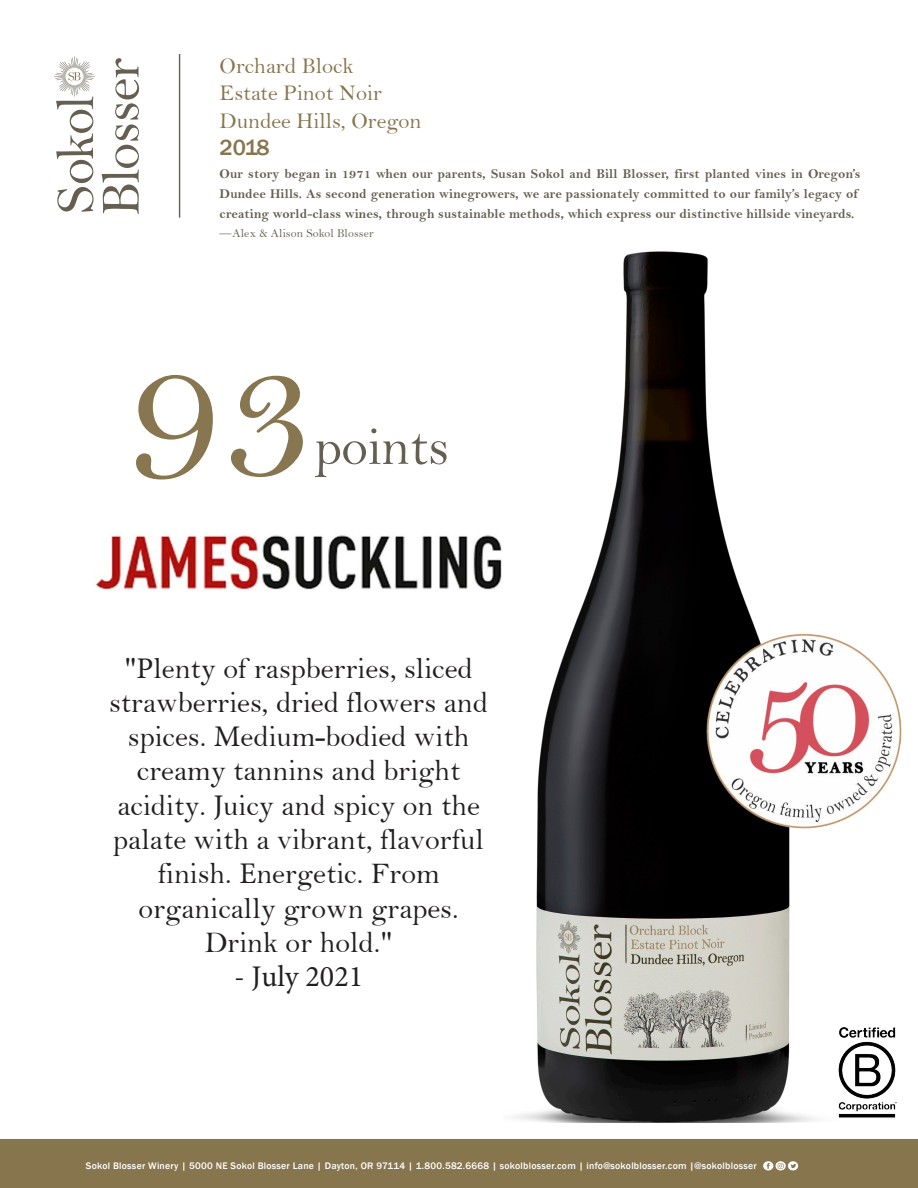
<style>
.page{position:relative;width:918px;height:1188px;background:#fff}
.page>*{position:absolute;margin:0;border:0;box-sizing:border-box;transform-origin:0 0}
.t1{font:187.5px "Bell";color:#87764f}
.t2{font:54px "Bell";letter-spacing:-.005em;color:#645f51}
.t3{font:30px/34.3px "Bell";color:#231f20;text-align:center}
.t4{font:30px "Minion Pro";color:#231f20}
.t5{font:22.5px/27.3px "Bell";color:#87754e}
.t6{font:13.5px/20.1px "Bell MT Bold";letter-spacing:.01em;color:#645f51}
.t7{font:12px "Bell";letter-spacing:.01em;color:#645f51}
.t8{font:500 9.75px "Franklin Gothic";letter-spacing:.025em;color:#fff}
.s1{font-family:"Franklin Gothic";font-weight:500}
.s2{font-family:"Minion Pro"}
</style>
<div class="page">
<img style="left:514px;top:251px;width:302px;height:872px">
<svg style="left:102px;top:58px;width:37px;height:156px"></svg>
<svg style="left:54px;top:56px;width:41px;height:156px"></svg>
<hr style="left:179px;top:54px;width:1px;height:164px;background:#645f51">
<div style="left:0;top:1139px;width:918px;height:49px;background:#87754e"></div>
<svg style="left:788px;top:1161px;width:10px;height:9px"></svg>
<svg style="left:791px;top:1164px;width:5px;height:4px"></svg>
<div style="left:763px;top:1161px;width:10px;height:9px;background:#fff;border-radius:50%"></div>
<svg style="left:767px;top:1163px;width:3px;height:6px"></svg>
<svg style="left:776px;top:1161px;width:10px;height:9px"></svg>
<svg style="left:778px;top:1163px;width:6px;height:6px"></svg>
<img style="left:706px;top:632px;width:196px;height:197px">
<img style="left:838px;top:1027px;width:59px;height:91px">
<img style="left:95px;top:533px;width:407px;height:58px">
<p class="t5" style="left:220px;top:53px;width:203px">Orchard Block<br>Estate Pinot Noir<br>Dundee Hills, Oregon<br><span class="s1">201</span><span class="s1">8</span></p>
<p class="t6" style="left:220px;top:164px;width:642px">Our story began in 1971 when our parents, Susan Sokol and Bill Blosser, first planted vines in Oregon’s<br>Dundee Hills. As second generation winegrowers, we are passionately committed to our family’s legacy of creating world-class wines, through sustainable methods, which express our distinctive hillside vineyards.</p>
<p class="t7" style="left:220px;top:226px;width:156px">—Alex &amp; Alison Sokol Blosser</p>
<h1 class="t1" style="left:128px;top:304px;width:189px">93</h1>
<h2 class="t2" style="left:315px;top:415px;width:136px">points</h2>
<p class="t3" style="left:109px;top:651px;width:381px">"<span class="s2">P</span>lenty of raspberries, sliced strawberries, dried flowers and spices. <span class="s2">M</span>edium-bodied with creamy tannins and bright acidity. <span class="s2">J</span>uicy and spicy on the palate with a vibrant, flavorful finish. <span class="s2">E</span>nergetic. From organically grown grapes.<br>Drink or hold."</p>
<h3 class="t4" style="left:234px;top:956px;width:131px">- July 2021</h3>
<p class="t8" style="left:86px;top:1160px;width:672px">Sokol Blosser Winery | 5000 NE Sokol Blosser Lane | Dayton, OR 97114 | 1.800.582.6668 | sokolblosser.com | info@sokolblosser.com |@sokolblosser</p>
</div>
